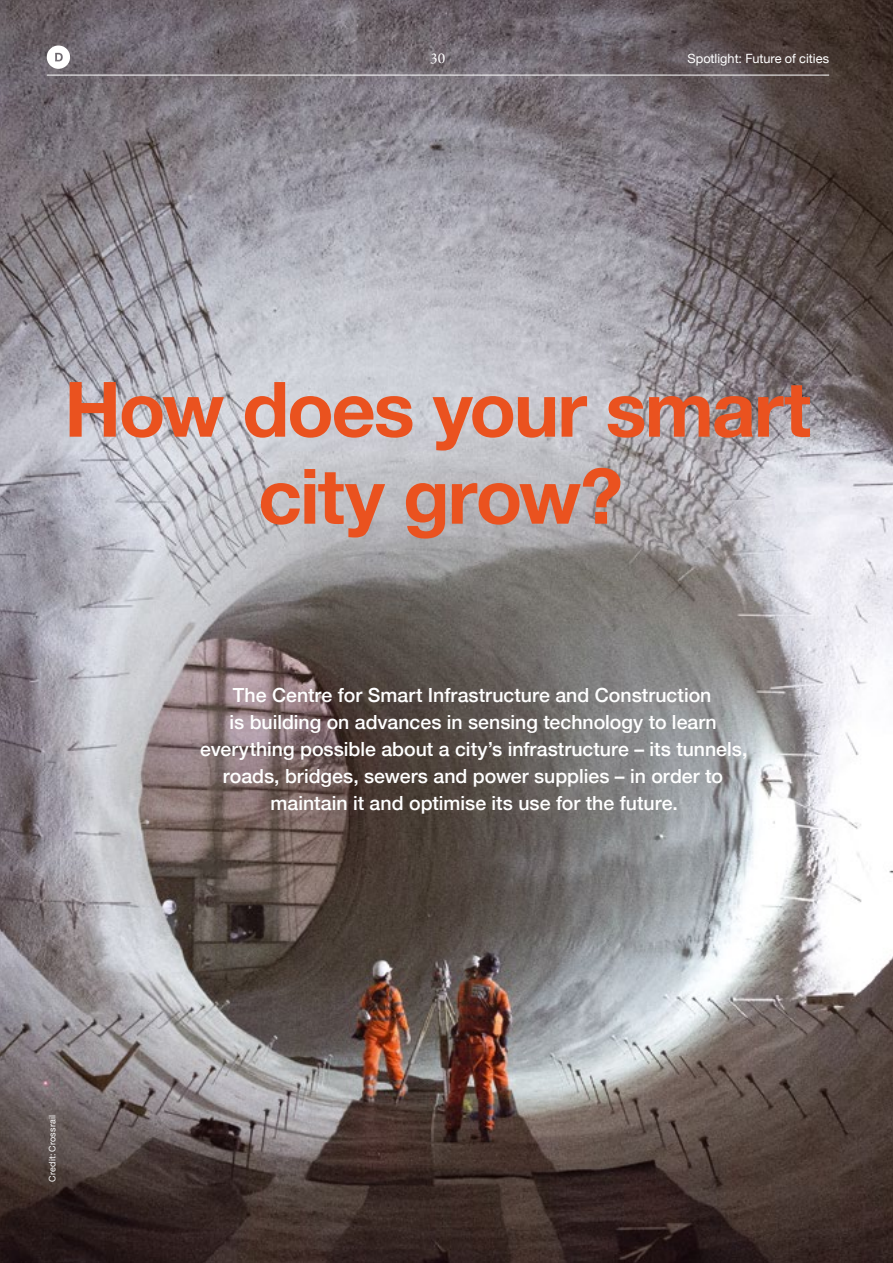
<style>
.page{position:relative;width:893px;height:1263px;background:#fff}
.page>*{position:absolute;margin:0;border:0;box-sizing:border-box;transform-origin:0 0}
.t1{font:700 76.5px/87px "Helvetica Neue";letter-spacing:-.025em;color:#ea521f;text-align:center}
.t2{font:500 19.5px/27px "Helvetica Neue";color:#fff;text-align:center}
.t3{font:15px "Sabon Next LT Pro";color:#fff}
.t4{font:12.75px "Helvetica Neue";color:#fff}
.t5{font:9px "Helvetica Neue";letter-spacing:.015em;color:#fff}
</style>
<div class="page">
<img style="left:0;top:0;width:893px;height:1263px">
<hr style="left:47px;top:75px;width:782px;height:1px;background:#fff">
<svg style="left:47px;top:45px;width:23px;height:24px"></svg>
<p class="t3" style="left:430px;top:46px;width:16px">30</p>
<p class="t4" style="left:687px;top:49px;width:143px">Spotlight: Future of cities</p>
<h1 class="t1" style="left:64px;top:368px;width:748px">How does your smart city grow?</h1>
<p class="t2" style="left:200px;top:680px;width:549px">The Centre for Smart Infrastructure and Construction<br>is building on advances in sensing technology to learn everything possible about a city’s infrastructure – its tunnels, roads, bridges, sewers and power supplies – in order to maintain it and optimise its use for the future.</p>
<p class="t5" style="left:46px;top:1181px;width:68px;rotate:-90deg">Credit: Crossrail</p>
</div>
